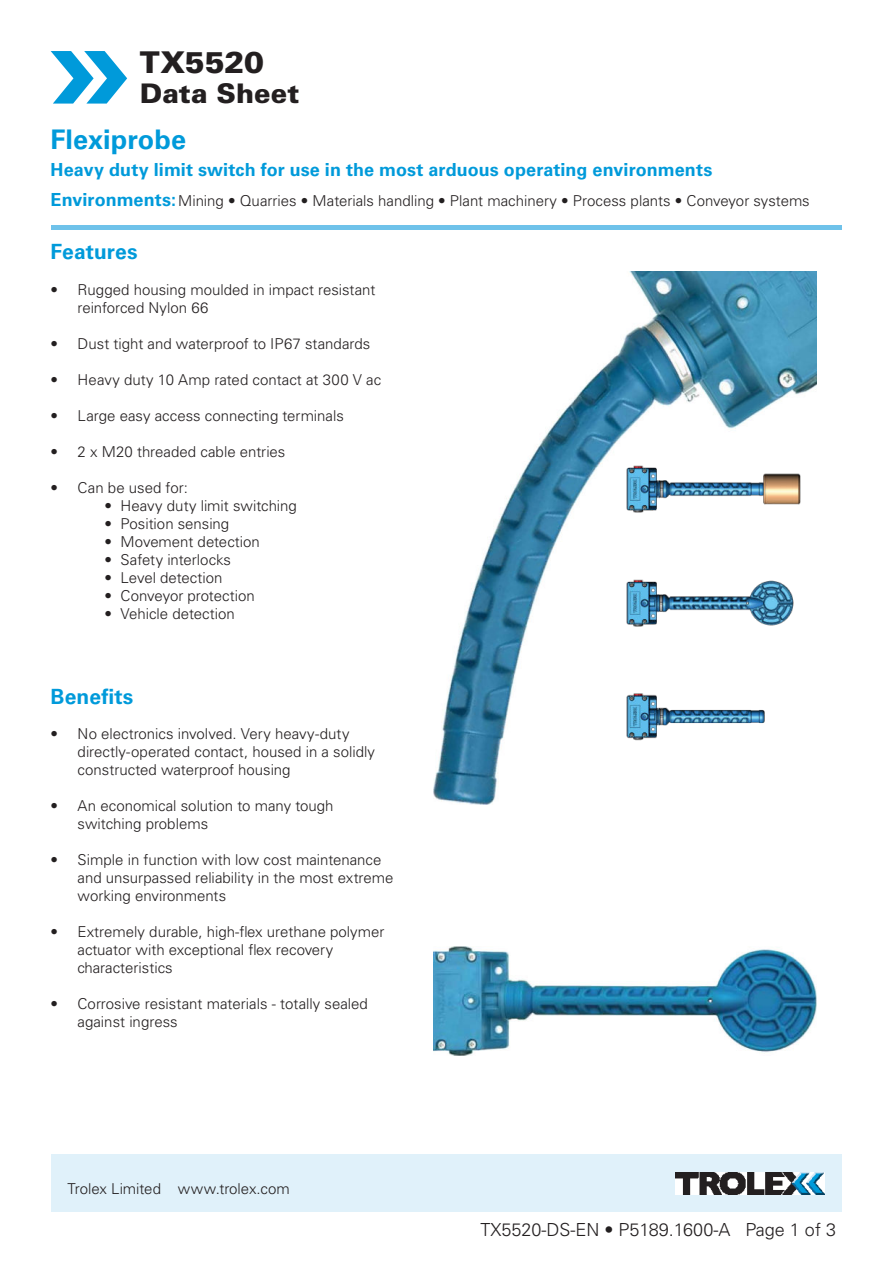
<style>
.page{position:relative;width:893px;height:1263px;background:#fff}
.page>*{position:absolute;margin:0;border:0;box-sizing:border-box;transform-origin:0 0}
.t1{font:900 30px "Univers LT Std";letter-spacing:-.01em;color:#231f20}
.t2{font:700 27px "Univers LT Std";letter-spacing:.005em;color:#009ada}
.t3{font:900 27px "Univers LT Std";color:#231f20}
.t4{font:700 21px "Univers LT Std";letter-spacing:.005em;color:#009ada}
.t5{font:700 18px "Univers LT Std";letter-spacing:.005em;color:#009ada}
.t6{font:300 18px "Univers LT Std";color:#231f20}
.t7{font:300 15px/18px "Univers LT Std";color:#231f20}
.s1{font-weight:700;font-size:18px;color:#009ada}
</style>
<div class="page">
<svg style="left:51px;top:51px;width:76px;height:53px"></svg>
<div style="left:51px;top:1154px;width:791px;height:58px;background:#e0f1fa"></div>
<img style="left:676px;top:1172px;width:149px;height:23px">
<hr style="left:51px;top:226px;width:791px;height:4px;background:#6fc2ea">
<img style="left:433px;top:271px;width:383px;height:534px">
<img style="left:433px;top:946px;width:383px;height:109px">
<img style="left:607px;top:413px;width:209px;height:113px">
<img style="left:607px;top:526px;width:209px;height:114px">
<img style="left:607px;top:640px;width:209px;height:153px">
<h1 class="t1" style="left:140px;top:45px;width:126px">TX5520</h1>
<h2 class="t3" style="left:140px;top:78px;width:161px">Data Sheet</h2>
<h2 class="t2" style="left:51px;top:129px;width:137px">Flexiprobe</h2>
<p class="t5" style="left:51px;top:162px;width:663px">Heavy duty limit switch for use in the most arduous operating environments</p>
<p class="t7" style="left:51px;top:193px;width:761px"><span class="s1">Environments:</span>Mining • Quarries • Materials handling • Plant machinery • Process plants • Conveyor systems</p>
<h3 class="t4" style="left:51px;top:244px;width:88px">Features</h3>
<p class="t7" style="left:78px;top:282px;width:299px;text-indent:-27px">• Rugged housing moulded in impact resistant reinforced Nylon 66</p>
<p class="t7" style="left:51px;top:336px;width:321px">• Dust tight and waterproof to IP67 standards</p>
<p class="t7" style="left:51px;top:372px;width:332px">• Heavy duty 10 Amp rated contact at 300 V ac</p>
<p class="t7" style="left:51px;top:408px;width:295px">• Large easy access connecting terminals</p>
<p class="t7" style="left:51px;top:444px;width:236px">• 2 x M20 threaded cable entries</p>
<p class="t7" style="left:51px;top:480px;width:139px">• Can be used for:</p>
<p class="t7" style="left:105px;top:498px;width:194px">• Heavy duty limit switching</p>
<p class="t7" style="left:105px;top:516px;width:126px">• Position sensing</p>
<p class="t7" style="left:105px;top:534px;width:157px">• Movement detection</p>
<p class="t7" style="left:105px;top:552px;width:128px">• Safety interlocks</p>
<p class="t7" style="left:105px;top:570px;width:119px">• Level detection</p>
<p class="t7" style="left:105px;top:588px;width:152px">• Conveyor protection</p>
<p class="t7" style="left:105px;top:606px;width:132px">• Vehicle detection</p>
<h3 class="t4" style="left:51px;top:688px;width:84px">Benefits</h3>
<p class="t7" style="left:78px;top:726px;width:299px;text-indent:-27px">• No electronics involved. Very heavy-duty directly-operated contact, housed in a solidly constructed waterproof housing</p>
<p class="t7" style="left:78px;top:798px;width:257px;text-indent:-27px">• An economical solution to many tough switching problems</p>
<p class="t7" style="left:78px;top:852px;width:317px;text-indent:-27px">• Simple in function with low cost maintenance and unsurpassed reliability in the most extreme working environments</p>
<p class="t7" style="left:78px;top:924px;width:308px;text-indent:-27px">• Extremely durable, high-flex urethane polymer actuator with exceptional flex recovery characteristics</p>
<p class="t7" style="left:78px;top:996px;width:292px;text-indent:-27px">• Corrosive resistant materials - totally sealed against ingress</p>
<p class="t7" style="left:68px;top:1181px;width:224px">Trolex Limited www.trolex.com</p>
<p class="t6" style="left:480px;top:1222px;width:357px">TX5520-DS-EN • P5189.1600-A Page 1 of 3</p>
</div>
